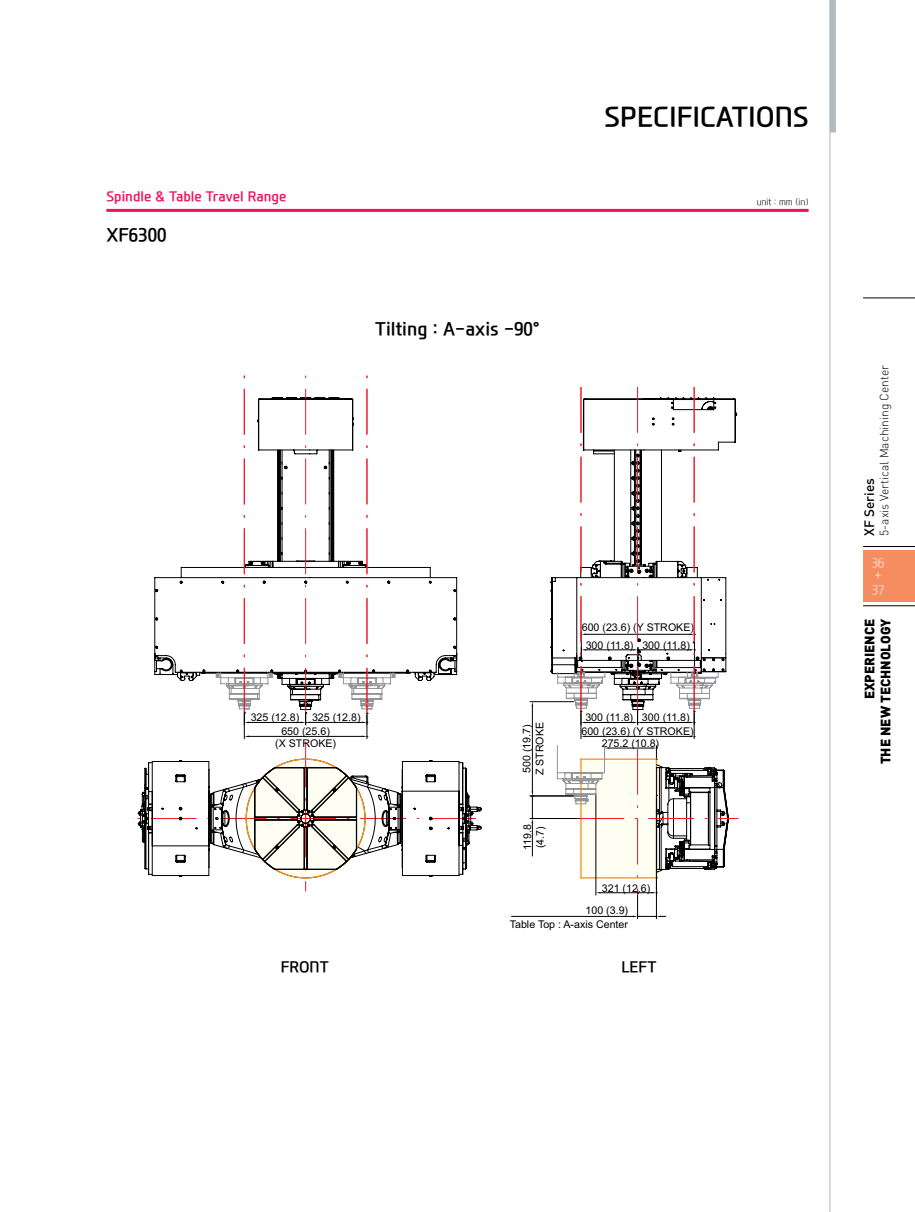
<style>
.page{position:relative;width:915px;height:1212px;background:#fff}
.page>*{position:absolute;margin:0;border:0;box-sizing:border-box;transform-origin:0 0}
.t1{font:700 27px "Modern H";color:#000}
.t2{font:700 18px "Modern H";color:#000}
.t3{font:700 15px "Modern H";color:#000}
.t4{font:900 13.5px/16.2px "DIN";color:#000;text-align:right}
.t5{font:700 13.5px "Modern H";color:#ed145b}
.t6{font:500 13.5px "DIN";color:#000}
.t7{font:300 12px "DIN";color:#000}
.t8{font:300 12px/12px "Modern H Eco";color:#fff}
.t9{font:10.65px/12.8px "Arial";color:#000}
.t10{font:300 9px "Modern H Eco";color:#000}
</style>
<div class="page">
<div style="left:829px;top:0;width:6px;height:133px;background:#b1babf"></div>
<hr style="left:829px;top:0;width:1px;height:1212px;background:#b1babf">
<hr style="left:106px;top:209px;width:702px;height:3px;background:#ed145b">
<div style="left:862px;top:551px;width:52px;height:51px;background:#f68d61"></div>
<hr style="left:862px;top:605px;width:52px;height:1px;background:#000">
<hr style="left:862px;top:546px;width:52px;height:1px;background:#000">
<hr style="left:862px;top:298px;width:52px;height:1px;background:#000">
<hr style="left:246px;top:1211px;width:64px;height:1px;background:#f7941e">
<hr style="left:310px;top:1211px;width:55px;height:1px;background:#f7941e">
<hr style="left:577px;top:1211px;width:53px;height:1px;background:#f7941e">
<hr style="left:644px;top:1211px;width:52px;height:1px;background:#f7941e">
<hr style="left:585px;top:1211px;width:47px;height:1px;background:#000">
<hr style="left:530px;top:701px;width:43px;height:1px;background:#000">
<hr style="left:532px;top:706px;width:1px;height:85px;background:#000">
<svg style="left:550px;top:386px;width:187px;height:353px"></svg>
<hr style="left:511px;top:916px;width:121px;height:1px;background:#000">
<hr style="left:530px;top:818px;width:47px;height:1px;background:#000">
<hr style="left:530px;top:796px;width:43px;height:1px;background:#000">
<hr style="left:532px;top:822px;width:1px;height:34px;background:#000">
<svg style="left:531px;top:791px;width:2px;height:32px"></svg>
<svg style="left:556px;top:745px;width:181px;height:174px"></svg>
<svg style="left:137px;top:375px;width:345px;height:517px"></svg>
<h1 class="t1" style="left:604px;top:98px;width:63px">Specificati</h1>
<h1 class="t1" style="left:755px;top:98px;width:36px">ons</h1>
<p class="t5" style="left:106px;top:187px;width:182px">Spindle &amp; Table Travel Range</p>
<p class="t10" style="left:756px;top:196px;width:53px">unit : mm (in)</p>
<h2 class="t2" style="left:106px;top:222px;width:61px">XF6300</h2>
<h2 class="t2" style="left:375px;top:316px;width:166px">Tilting : A-axis -90°</h2>
<p class="t9" style="left:250px;top:711px;width:111px;text-align:center">325 (12.8) 325 (12.8)<br>650 (25.6)<br>(X STROKE)</p>
<p class="t9" style="left:581px;top:621px;width:114px">600 (23.6) (Y STROKE)</p>
<p class="t9" style="left:585px;top:639px;width:106px">300 (11.8) 300 (11.8)</p>
<p class="t9" style="left:585px;top:711px;width:106px">300 (11.8) 300 (11.8)</p>
<p class="t9" style="left:520px;top:775px;width:55px;rotate:-90deg">500 (19.7)<br>Z STROKE</p>
<p class="t9" style="left:581px;top:725px;width:114px">600 (23.6) (Y STROKE)</p>
<p class="t9" style="left:601px;top:737px;width:59px">275.2 (10.8)</p>
<p class="t9" style="left:521px;top:850px;width:27px;rotate:-90deg">119.8 (4.7)</p>
<p class="t9" style="left:601px;top:881px;width:50px">321 (12.6)</p>
<p class="t9" style="left:585px;top:904px;width:44px">100 (3.9)</p>
<p class="t9" style="left:509px;top:917px;width:120px">Table Top : A-axis Center</p>
<h3 class="t3" style="left:280px;top:956px;width:50px">FRO NT</h3>
<h3 class="t3" style="left:621px;top:956px;width:37px">LE FT</h3>
<p class="t7" style="left:876px;top:536px;width:172px;rotate:-90deg">5-axis Vertical Machining Center</p>
<p class="t6" style="left:860px;top:536px;width:59px;rotate:-90deg">XF Series</p>
<p class="t8" style="left:871px;top:557px;width:14px">36 +</p>
<p class="t8" style="left:871px;top:584px;width:14px">37</p>
<p class="t4" style="left:860px;top:764px;width:147px;rotate:-90deg">Experience<br>the new Technology</p>
</div>
